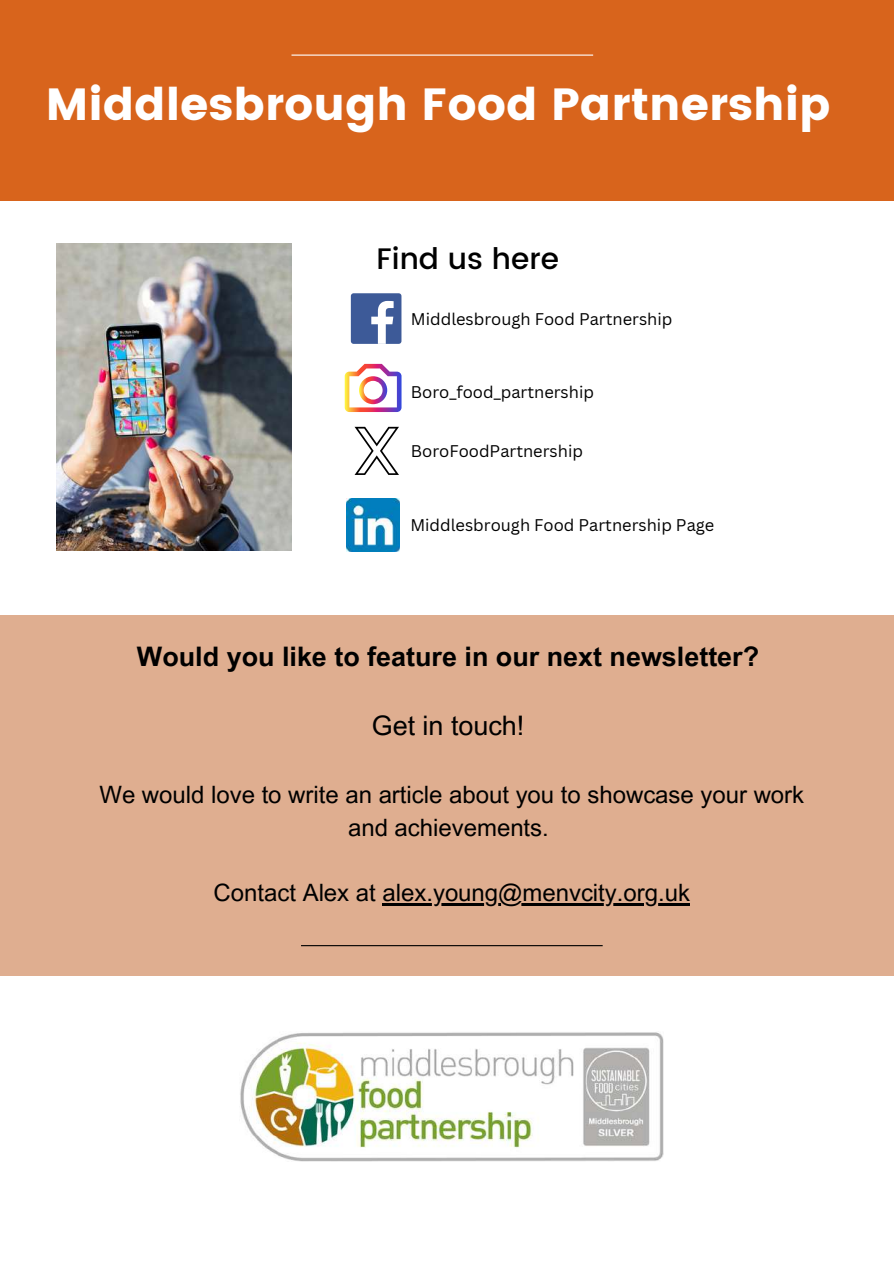
<style>
.page{position:relative;width:894px;height:1264px;background:#fff}
.page>*{position:absolute;margin:0;border:0;box-sizing:border-box;transform-origin:0 0}
.t1{font:45px "Poppins";color:#fff}
.t2{font:500 29.55px "Poppins";color:#000}
.t3{font:700 26.85px "Arial MT Pro";color:#000}
.t4{font:26.85px "Arial MT Pro";color:#000}
.t5{font:23.85px/32.7px "Arial MT Pro";color:#000;text-align:center}
.t6{font:16.5px "Canva Sans";color:#000}
</style>
<div class="page">
<img style="left:57px;top:243px;width:234px;height:308px">
<div style="left:0;top:0;width:893px;height:201px;background:#d8641c"></div>
<div style="left:0;top:615px;width:893px;height:360px;background:#dfae90"></div>
<hr style="left:291px;top:55px;width:302px;height:1px;background:#fff">
<hr style="left:382px;top:903px;width:307px;height:2px;background:#000">
<div style="left:351px;top:293px;width:50px;height:51px;background:#3d5a98;border-radius:3px"></div>
<svg style="left:371px;top:301px;width:22px;height:43px"></svg>
<svg style="left:344px;top:364px;width:57px;height:48px"></svg>
<svg style="left:354px;top:427px;width:45px;height:48px"></svg>
<img style="left:346px;top:498px;width:53px;height:53px">
<img style="left:240px;top:1032px;width:423px;height:129px">
<hr style="left:301px;top:945px;width:301px;height:1px;background:#000">
<h1 class="t1" style="left:46px;top:78px;width:786px">Middlesbrough Food Partnership</h1>
<p class="t2" style="left:376px;top:241px;width:184px">Find us here</p>
<p class="t6" style="left:411px;top:307px;width:263px">Middlesbrough Food Partnership</p>
<p class="t6" style="left:411px;top:380px;width:184px">Boro_food_partnership</p>
<p class="t6" style="left:411px;top:439px;width:173px">BoroFoodPartnership</p>
<p class="t6" style="left:410px;top:513px;width:305px">Middlesbrough Food Partnership Page</p>
<p class="t3" style="left:137px;top:646px;width:623px">Would you like to feature in our next newsletter?</p>
<p class="t4" style="left:371px;top:716px;width:154px">Get in touch!</p>
<p class="t5" style="left:99px;top:781px;width:706px">We would love to write an article about you to showcase your work and achievements.</p>
<p class="t5" style="left:213px;top:879px;width:478px">Contact Alex at alex.young@menvcity.org.uk</p>
</div>
